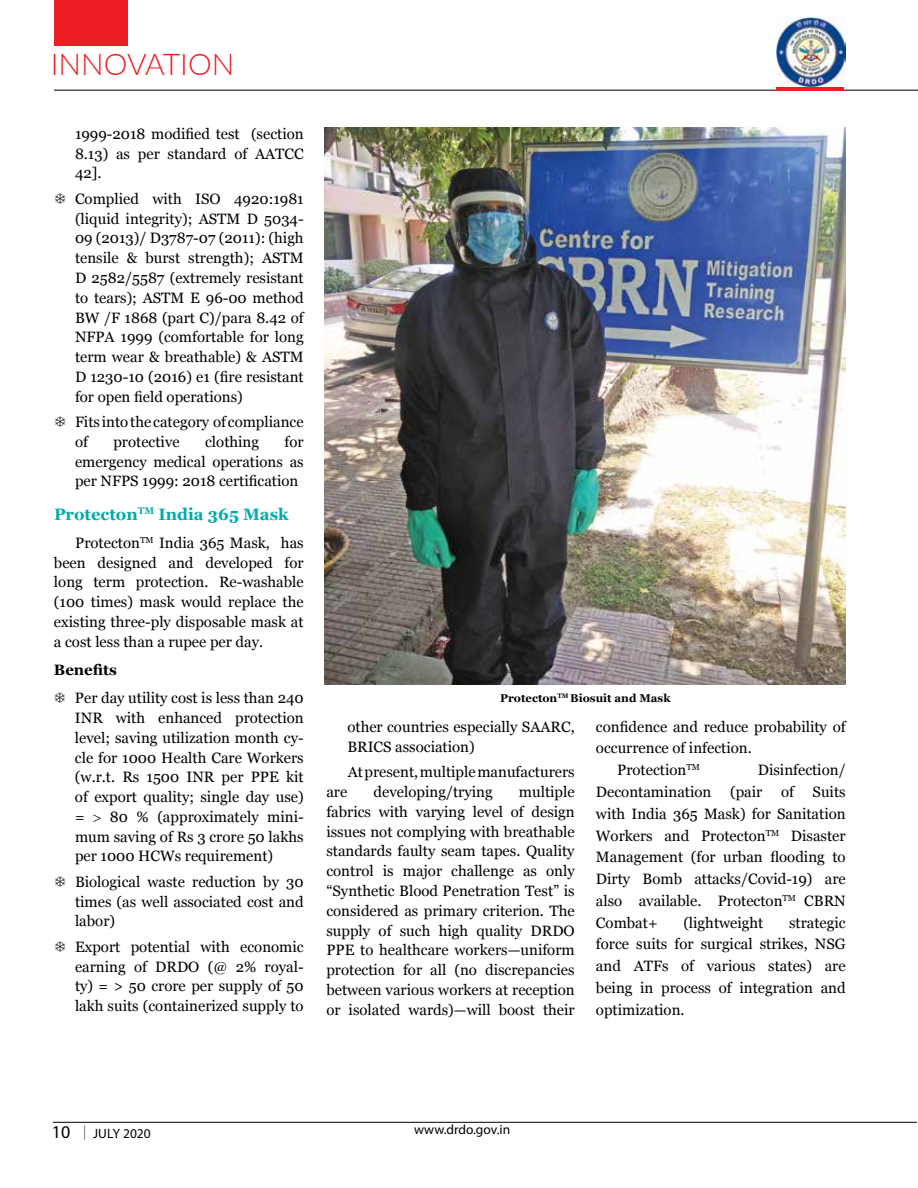
<style>
.page{position:relative;width:918px;height:1188px;background:#fff}
.page>*{position:absolute;margin:0;border:0;box-sizing:border-box;transform-origin:0 0}
.t1{font:300 30px "Lato";color:#ed1d24}
.t2{font:18px "Myriad Pro";color:#000}
.t3{font:700 16.5px "Georgia";color:#00aba9}
.t4{font:15px/19.8px "Georgia";color:#000;text-align:justify}
.t5{font:700 15px "Georgia";color:#000}
.t6{font:13.5px "Myriad Pro";color:#000}
.t7{font:700 11.25px "Georgia";color:#000}
</style>
<div class="page">
<hr style="left:54px;top:90px;width:864px;height:1px;background:#000">
<div style="left:54px;top:0;width:74px;height:46px;background:#ed1d24"></div>
<hr style="left:53px;top:1122px;width:864px;height:1px;background:#000">
<svg style="left:84px;top:1125px;width:1px;height:15px"></svg>
<img style="left:777px;top:18px;width:69px;height:68px">
<hr style="left:776px;top:87px;width:68px;height:3px;background:#ed1d24">
<img style="left:325px;top:128px;width:521px;height:557px">
<h1 class="t1" style="left:51px;top:43px;width:185px">INNOVATION</h1>
<p class="t4" style="left:75px;top:124px;width:230px">1999-2018 modified test (section 8.13) as per standard of AATCC 42].</p>
<p class="t4" style="left:75px;top:189px;width:230px">Complied with ISO 4920:1981 (liquid integrity); ASTM D 5034- 09 (2013)/ D3787-07 (2011): (high tensile &amp; burst strength); ASTM D 2582/5587 (extremely resistant to tears); ASTM E 96-00 method BW /F 1868 (part C)/para 8.42 of NFPA 1999 (comfortable for long term wear &amp; breathable) &amp; ASTM D 1230-10 (2016) e1 (fire resistant for open field operations)</p>
<p class="t4" style="left:75px;top:412px;width:230px">Fits into the category of compliance of</p>
<p class="t4" style="left:75px;top:432px;width:230px;text-indent:210px">for emergency medical operations as per NFPS 1999: 2018 certification</p>
<p class="t3" style="left:54px;top:502px;width:236px">Protecton<sup>TM</sup> India 365 Mask</p>
<p class="t4" style="left:54px;top:533px;width:251px;text-indent:21px">Protecton<sup>TM</sup> India 365 Mask, has been designed and developed for long term protection. Re-washable (100 times) mask would replace the existing three-ply disposable mask at a cost less than a rupee per day.</p>
<p class="t5" style="left:54px;top:659px;width:64px">Benefits</p>
<p class="t4" style="left:75px;top:688px;width:230px">Per day utility cost is less than 240<br>INR with enhanced protection level; saving utilization month cy&shy;cle for 1000 Health Care Workers (w.r.t. Rs 1500 INR per PPE kit of export quality; single day use) =</p>
<p class="t4" style="left:113px;top:432px;width:68px">protective</p>
<p class="t4" style="left:205px;top:432px;width:55px">clothing</p>
<p class="t4" style="left:75px;top:807px;width:230px;text-indent:35px">80 % (approximately mini&shy;mum saving of Rs 3 crore 50 lakhs per 1000 HCWs requirement)</p>
<p class="t4" style="left:75px;top:872px;width:230px">Biological waste reduction by 30 times (as well associated cost and labor)</p>
<p class="t4" style="left:75px;top:937px;width:230px">Export potential with economic earning of DRDO (@ 2% royal&shy;ty) = &gt; 50 crore per supply of 50 lakh suits (containerized supply to</p>
<p class="t7" style="left:500px;top:689px;width:172px">Protecton<sup>TM</sup> Biosuit and Mask</p>
<p class="t4" style="left:347px;top:717px;width:229px">other countries especially SAARC,<br>BRICS association)</p>
<p class="t4" style="left:348px;top:762px;width:229px">At present, multiple manufacturers</p>
<p class="t4" style="left:326px;top:782px;width:250px;text-indent:192px">multiple fabrics with varying level of design issues not complying with breathable standards faulty seam tapes. Quality control is major challenge as only “Synthetic Blood Penetration Test” is considered as primary criterion. The supply of such high quality DRDO PPE to healthcare workers—uniform protection for all (no discrepancies between various workers at reception or isolated wards)—will boost their</p>
<p class="t4" style="left:326px;top:782px;width:22px">are</p>
<p class="t4" style="left:374px;top:782px;width:121px">developing/trying</p>
<p class="t4" style="left:596px;top:717px;width:251px">confidence and reduce probability of</p>
<p class="t4" style="left:596px;top:738px;width:157px">occurrence of infection.</p>
<p class="t4" style="left:617px;top:760px;width:84px">Protection<sup>TM</sup></p>
<p class="t4" style="left:596px;top:759px;width:251px;line-height:21.8px;text-indent:162px">Disinfection/ Decontamination (pair of Suits with India 365 Mask) for Sanitation Workers and Protecton<sup>TM</sup> Disaster Management (for urban flooding to Dirty Bomb attacks/Covid-19) are also available. Protecton<sup>TM</sup> CBRN Combat+</p>
<p class="t4" style="left:683px;top:912px;width:82px">(lightweight</p>
<p class="t4" style="left:596px;top:911px;width:251px;line-height:21.8px;text-indent:193px">strategic force suits for surgical strikes, NSG and ATFs of various states) are being in process of integration and optimization.</p>
<p class="t2" style="left:52px;top:1121px;width:20px">10</p>
<p class="t6" style="left:414px;top:1121px;width:98px">www.drdo.gov.in</p>
<p class="t6" style="left:93px;top:1125px;width:59px">July 2020</p>
</div>
